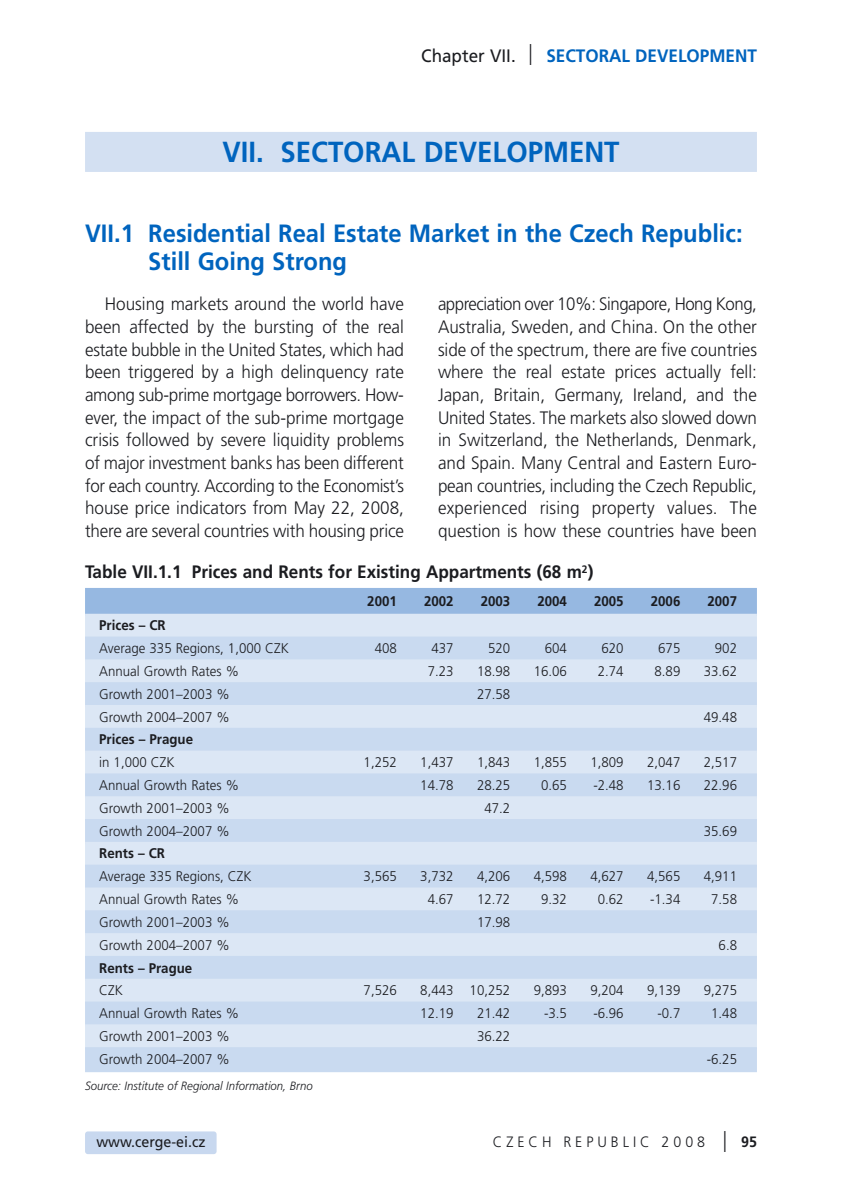
<style>
.page{position:relative;width:842px;height:1191px;background:#fff}
.page>*{position:absolute;margin:0;border:0;box-sizing:border-box;transform-origin:0 0}
.t1{font:700 29px "Frutiger CE";color:#0064be;scale:.95 1}
.t2{font:700 25px/27.6px "Frutiger CE";color:#0064be;scale:.95 1}
.t3{font:300 18px/22.6px "Frutiger CE";color:#1b1c20;text-align:justify;scale:.93 1}
.t4{font:300 18px/22.6px "Frutiger CE";color:#1b1c20;text-align:justify;scale:.95 1}
.t5{font:700 18px "Frutiger CE";color:#1b1c20;scale:.95 1}
.t6{font:700 18px "Frutiger CE";color:#0064be;scale:.95 1}
.t7{font:300 15px "Frutiger CE";letter-spacing:.28em;color:#1b1c20;scale:.95 1}
.t8{font:15px "Frutiger CE";color:#1b1c20;scale:.95 1}
.t9{font:300 14px "Frutiger CE";color:#1b1c20;scale:.95 1}
.t10{font:700 14px "Frutiger CE";color:#1b1c20;scale:.95 1}
.t11{font:italic 300 12px "Frutiger CE";color:#1b1c20;scale:.95 1}
.s1{font-weight:400;color:#1b1c20}
.s2{font-weight:300;font-size:30px;color:#1b1c20}
.s3{font-size:30px}
.s4{font-weight:700}
</style>
<div class="page">
<div style="left:85px;top:1131px;width:132px;height:23px;background:#c8d8ef;border-radius:3px"></div>
<div style="left:85px;top:132px;width:672px;height:40px;background:#d3e0f2"></div>
<div style="left:85px;top:588px;width:672px;height:28px;background:#96b8e1"></div>
<div style="left:85px;top:614px;width:672px;height:25px;background:#dce7f5"></div>
<div style="left:85px;top:636px;width:672px;height:25px;background:#c9daf0"></div>
<div style="left:85px;top:659px;width:672px;height:25px;background:#dce7f5"></div>
<div style="left:85px;top:682px;width:672px;height:25px;background:#c9daf0"></div>
<div style="left:85px;top:705px;width:672px;height:25px;background:#dce7f5"></div>
<div style="left:85px;top:728px;width:672px;height:25px;background:#c9daf0"></div>
<div style="left:85px;top:750px;width:672px;height:25px;background:#dce7f5"></div>
<div style="left:85px;top:773px;width:672px;height:25px;background:#c9daf0"></div>
<div style="left:85px;top:796px;width:672px;height:25px;background:#dce7f5"></div>
<div style="left:85px;top:819px;width:672px;height:25px;background:#c9daf0"></div>
<div style="left:85px;top:842px;width:672px;height:25px;background:#dce7f5"></div>
<div style="left:85px;top:864px;width:672px;height:25px;background:#c9daf0"></div>
<div style="left:85px;top:887px;width:672px;height:25px;background:#dce7f5"></div>
<div style="left:85px;top:910px;width:672px;height:25px;background:#c9daf0"></div>
<div style="left:85px;top:933px;width:672px;height:25px;background:#dce7f5"></div>
<div style="left:85px;top:956px;width:672px;height:25px;background:#c9daf0"></div>
<div style="left:85px;top:978px;width:672px;height:25px;background:#dce7f5"></div>
<div style="left:85px;top:1001px;width:672px;height:25px;background:#c9daf0"></div>
<div style="left:85px;top:1024px;width:672px;height:25px;background:#dce7f5"></div>
<div style="left:85px;top:1047px;width:672px;height:25px;background:#c9daf0"></div>
<p class="t6" style="left:421px;top:48px;width:355px"><span class="s1">Chapter VII.</span> <span class="s2">I</span> SECTORAL DEVELOPMENT</p>
<h1 class="t1" style="left:222px;top:140px;width:420px">VII. SECTORAL DEVELOPMENT</h1>
<h2 class="t2" style="left:148px;top:222px;width:627px;text-indent:-63px">VII.1 Residential Real Estate Market in the Czech Republic:<br>Still Going Strong</h2>
<p class="t4" style="left:85px;top:294px;width:337px;text-indent:20px">Housing markets around the world have been affected by the bursting of the real estate bubble in the United States, which had been triggered by a high delinquency rate among sub-prime mortgage borrowers. How&shy;ever, the impact of the sub-prime mortgage crisis followed by severe liquidity problems of major investment banks has been different for each country. According to the Economist’s house price indicators from May 22, 2008, there are several countries with housing price</p>
<p class="t3" style="left:438px;top:294px;width:344px">appreciation over 10%: Singapore, Hong Kong, Australia, Sweden, and China. On the other side of the spectrum, there are five countries where the real estate prices actually fell:<br>Japan, Britain, Germany, Ireland, and the United States. The markets also slowed down in Switzerland, the Netherlands, Denmark, and Spain. Many Central and Eastern Euro&shy;pean countries, including the Czech Republic, experienced rising property values. The question is how these countries have been</p>
<p class="t5" style="left:85px;top:565px;width:537px">Table VII.1.1 Prices and Rents for Existing Appartments (68 m<sup>2</sup>)</p>
<p class="t10" style="left:367px;top:595px;width:33px">2001</p>
<p class="t10" style="left:424px;top:595px;width:33px">2002</p>
<p class="t10" style="left:481px;top:595px;width:33px">2003</p>
<p class="t10" style="left:537px;top:595px;width:33px">2004</p>
<p class="t10" style="left:594px;top:595px;width:33px">2005</p>
<p class="t10" style="left:651px;top:595px;width:33px">2006</p>
<p class="t10" style="left:707px;top:595px;width:33px">2007</p>
<p class="t10" style="left:99px;top:620px;width:71px">Prices – CR</p>
<p class="t9" style="left:99px;top:642px;width:201px">Average 335 Regions, 1,000 CZK</p>
<p class="t9" style="left:375px;top:642px;width:25px">408</p>
<p class="t9" style="left:431px;top:642px;width:25px">437</p>
<p class="t9" style="left:488px;top:642px;width:25px">520</p>
<p class="t9" style="left:545px;top:642px;width:25px">604</p>
<p class="t9" style="left:601px;top:642px;width:25px">620</p>
<p class="t9" style="left:658px;top:642px;width:25px">675</p>
<p class="t9" style="left:715px;top:642px;width:25px">902</p>
<p class="t9" style="left:99px;top:665px;width:149px">Annual Growth Rates %</p>
<p class="t9" style="left:428px;top:665px;width:29px">7.23</p>
<p class="t9" style="left:477px;top:665px;width:37px">18.98</p>
<p class="t9" style="left:534px;top:665px;width:37px">16.06</p>
<p class="t9" style="left:598px;top:665px;width:29px">2.74</p>
<p class="t9" style="left:654px;top:665px;width:29px">8.89</p>
<p class="t9" style="left:704px;top:665px;width:37px">33.62</p>
<p class="t9" style="left:99px;top:688px;width:139px">Growth 2001–2003 %</p>
<p class="t9" style="left:477px;top:688px;width:37px">27.58</p>
<p class="t9" style="left:99px;top:711px;width:139px">Growth 2004–2007 %</p>
<p class="t9" style="left:704px;top:711px;width:37px">49.48</p>
<p class="t10" style="left:99px;top:734px;width:100px">Prices – Prague</p>
<p class="t9" style="left:99px;top:756px;width:81px">in 1,000 CZK</p>
<p class="t9" style="left:364px;top:756px;width:37px">1,252</p>
<p class="t9" style="left:420px;top:756px;width:37px">1,437</p>
<p class="t9" style="left:477px;top:756px;width:37px">1,843</p>
<p class="t9" style="left:534px;top:756px;width:37px">1,855</p>
<p class="t9" style="left:590px;top:756px;width:37px">1,809</p>
<p class="t9" style="left:647px;top:756px;width:37px">2,047</p>
<p class="t9" style="left:704px;top:756px;width:37px">2,517</p>
<p class="t9" style="left:99px;top:779px;width:149px">Annual Growth Rates %</p>
<p class="t9" style="left:420px;top:779px;width:37px">14.78</p>
<p class="t9" style="left:477px;top:779px;width:37px">28.25</p>
<p class="t9" style="left:541px;top:779px;width:29px">0.65</p>
<p class="t9" style="left:593px;top:779px;width:33px">-2.48</p>
<p class="t9" style="left:647px;top:779px;width:37px">13.16</p>
<p class="t9" style="left:704px;top:779px;width:37px">22.96</p>
<p class="t9" style="left:99px;top:802px;width:139px">Growth 2001–2003 %</p>
<p class="t9" style="left:484px;top:802px;width:29px">47.2</p>
<p class="t9" style="left:99px;top:825px;width:139px">Growth 2004–2007 %</p>
<p class="t9" style="left:704px;top:825px;width:37px">35.69</p>
<p class="t10" style="left:99px;top:848px;width:71px">Rents – CR</p>
<p class="t9" style="left:99px;top:870px;width:162px">Average 335 Regions, CZK</p>
<p class="t9" style="left:364px;top:870px;width:37px">3,565</p>
<p class="t9" style="left:420px;top:870px;width:37px">3,732</p>
<p class="t9" style="left:477px;top:870px;width:37px">4,206</p>
<p class="t9" style="left:534px;top:870px;width:37px">4,598</p>
<p class="t9" style="left:590px;top:870px;width:37px">4,627</p>
<p class="t9" style="left:647px;top:870px;width:37px">4,565</p>
<p class="t9" style="left:704px;top:870px;width:37px">4,911</p>
<p class="t9" style="left:99px;top:893px;width:149px">Annual Growth Rates %</p>
<p class="t9" style="left:428px;top:893px;width:29px">4.67</p>
<p class="t9" style="left:477px;top:893px;width:37px">12.72</p>
<p class="t9" style="left:541px;top:893px;width:29px">9.32</p>
<p class="t9" style="left:598px;top:893px;width:29px">0.62</p>
<p class="t9" style="left:650px;top:893px;width:33px">-1.34</p>
<p class="t9" style="left:711px;top:893px;width:29px">7.58</p>
<p class="t9" style="left:99px;top:916px;width:139px">Growth 2001–2003 %</p>
<p class="t9" style="left:477px;top:916px;width:37px">17.98</p>
<p class="t9" style="left:99px;top:939px;width:139px">Growth 2004–2007 %</p>
<p class="t9" style="left:719px;top:939px;width:21px">6.8</p>
<p class="t10" style="left:99px;top:962px;width:99px">Rents – Prague</p>
<p class="t9" style="left:99px;top:985px;width:26px">CZK</p>
<p class="t9" style="left:364px;top:985px;width:37px">7,526</p>
<p class="t9" style="left:420px;top:985px;width:96px">8,443 10,252</p>
<p class="t9" style="left:534px;top:985px;width:37px">9,893</p>
<p class="t9" style="left:590px;top:985px;width:37px">9,204</p>
<p class="t9" style="left:647px;top:985px;width:37px">9,139</p>
<p class="t9" style="left:704px;top:985px;width:37px">9,275</p>
<p class="t9" style="left:99px;top:1007px;width:149px">Annual Growth Rates %</p>
<p class="t9" style="left:420px;top:1007px;width:37px">12.19</p>
<p class="t9" style="left:477px;top:1007px;width:37px">21.42</p>
<p class="t9" style="left:544px;top:1007px;width:26px">-3.5</p>
<p class="t9" style="left:593px;top:1007px;width:33px">-6.96</p>
<p class="t9" style="left:657px;top:1007px;width:26px">-0.7</p>
<p class="t9" style="left:711px;top:1007px;width:29px">1.48</p>
<p class="t9" style="left:99px;top:1030px;width:139px">Growth 2001–2003 %</p>
<p class="t9" style="left:477px;top:1030px;width:37px">36.22</p>
<p class="t9" style="left:99px;top:1053px;width:139px">Growth 2004–2007 %</p>
<p class="t9" style="left:707px;top:1053px;width:33px">-6.25</p>
<p class="t11" style="left:85px;top:1081px;width:241px">Source: Institute of Regional Information, Brno</p>
<p class="t8" style="left:96px;top:1135px;width:116px">www.cerge-ei.cz</p>
<p class="t7" style="left:493px;top:1135px;width:279px">CZECH REPUBLIC 2008 <span class="s3">I</span> <span class="s4">95</span></p>
</div>
